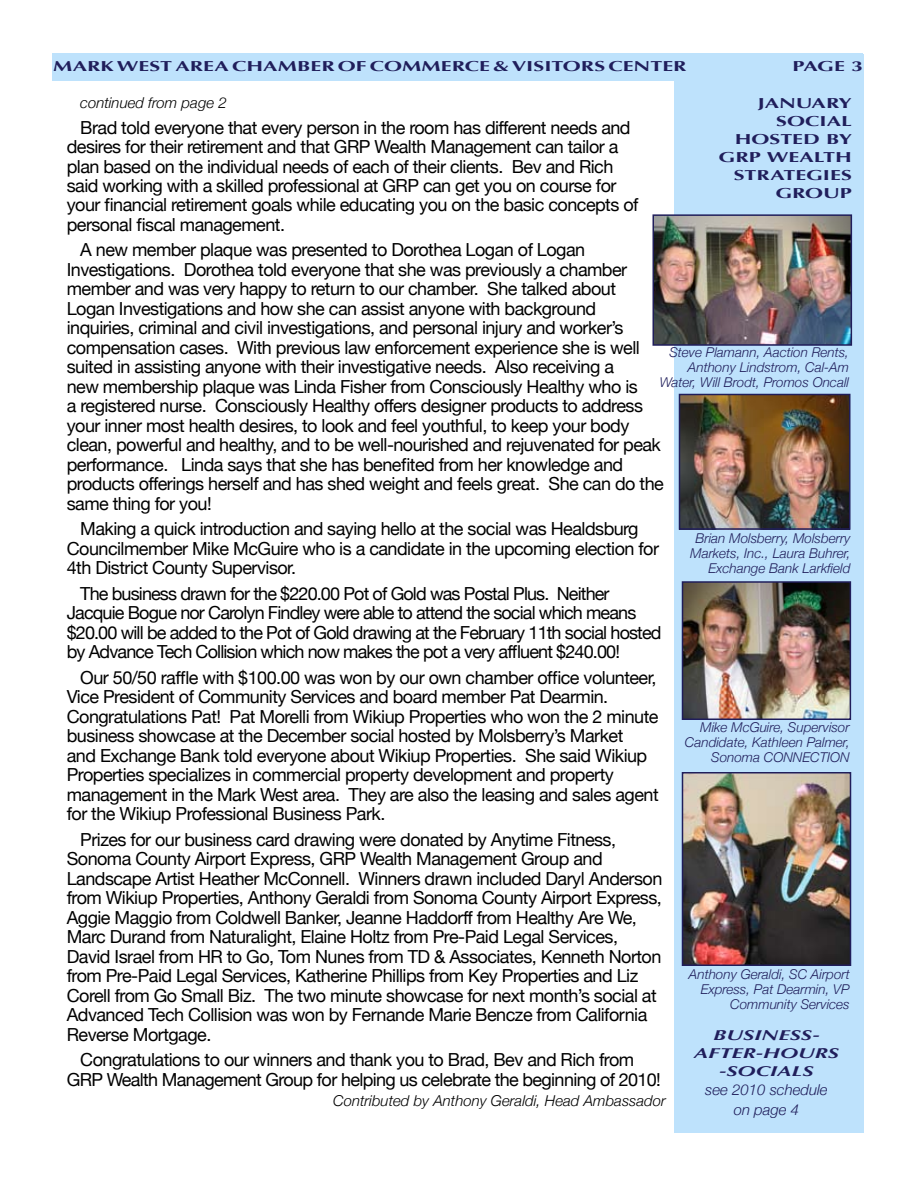
<style>
.page{position:relative;width:918px;height:1188px;background:#fff}
.page>*{position:absolute;margin:0;border:0;box-sizing:border-box;transform-origin:0 0}
.t1{font:18px/19.5px "Helvetica Neue";letter-spacing:-.03em;color:#000}
.t2{font:18px/19.5px "Helvetica Neue";letter-spacing:-.05em;color:#000}
.t3{font:italic 300 15px "Helvetica Neue";color:#000}
.t4{font:italic 300 15px/19.5px "Helvetica Neue";color:#201e5b;text-align:center}
.t5{font:700 14.4px "Optima";color:#201e5b;scale:1.5 1}
.t6{font:italic 700 14.4px/18px "Optima";color:#201e5b;text-align:center;scale:1.5 1}
.t7{font:italic 300 13.5px/15px "Helvetica Neue";color:#201e5b;text-align:right}
</style>
<div class="page">
<div style="left:674px;top:54px;width:190px;height:1079px;background:#bee2fc"></div>
<div style="left:52px;top:53px;width:811px;height:28px;background:#bee2fc"></div>
<img style="left:655px;top:217px;width:194px;height:126px">
<div style="left:652px;top:214px;width:200px;height:132px;border:2px solid #201e5b"></div>
<img style="left:685px;top:775px;width:163px;height:188px">
<div style="left:682px;top:772px;width:169px;height:194px;border:2px solid #201e5b"></div>
<img style="left:685px;top:584px;width:163px;height:133px">
<div style="left:682px;top:581px;width:169px;height:139px;border:2px solid #201e5b"></div>
<img style="left:682px;top:397px;width:165px;height:130px">
<div style="left:679px;top:394px;width:171px;height:136px;border:2px solid #201e5b"></div>
<p class="t5" style="left:53px;top:57px;width:131px">MARK WEST AREA CHAMB</p>
<p class="t5" style="left:311px;top:57px;width:75px">ER OF COMM</p>
<p class="t5" style="left:441px;top:57px;width:165px">ERCE &amp; VISITORS CENTER</p>
<p class="t5" style="left:793px;top:57px;width:49px">PAGE 3</p>
<p class="t3" style="left:80px;top:94px;width:148px">continued from page 2</p>
<p class="t1" style="left:67px;top:117px;width:573px;text-indent:14px">Brad told everyone that every person in the room has different needs and desires for their retirement and that GRP Wealth Management can tailor a plan based on the individual needs of each of their clients. Bev and Rich said working with a skilled professional at GRP can get you on course for your financial retirement goals while educating you on the basic concepts of personal fiscal management.</p>
<p class="t1" style="left:67px;top:240px;width:599px;text-indent:14px">A new member plaque was presented to Dorothea Logan of Logan Investigations. Dorothea told everyone that she was previously a chamber member and was very happy to return to our chamber. She talked about Logan Investigations and how she can assist anyone with background inquiries, criminal and civil investigations, and personal injury and worker’s compensation cases. With previous law enforcement experience she is well suited in assisting anyone with their investigative needs. Also receiving a<br>new membership plaque was Linda Fisher from Consciously Healthy who is<br>a registered nurse. Consciously Healthy offers designer products to address your inner most health desires, to look and feel youthful, to keep your body clean, powerful and healthy, and to be well-nourished and rejuvenated for peak performance. Linda says that she has benefited from her knowledge and products offerings herself and has shed weight and feels great. She can do the same thing for you!</p>
<p class="t1" style="left:67px;top:519px;width:594px;text-indent:14px">Making a quick introduction and saying hello at the social was Healdsburg<br>Councilmember Mike McGuire who is a candidate in the upcoming election for<br>4th District County Supervisor.</p>
<p class="t2" style="left:67px;top:584px;width:596px;text-indent:14px">The business drawn for the $220.00 Pot of Gold was Postal Plus. Neither Jacquie Bogue nor Carolyn Findley were able to attend the social which means $20.00 will be added to the Pot of Gold drawing at the February 11th social hosted by Advance Tech Collision which now makes the pot a very affluent $240.00!</p>
<p class="t1" style="left:67px;top:668px;width:594px;text-indent:14px">Our 50/50 raffle with $100.00 was won by our own chamber office volunteer, Vice President of Community Services and board member Pat Dearmin.<br>Congratulations Pat! Pat Morelli from Wikiup Properties who won the 2 minute business showcase at the December social hosted by Molsberry’s Market<br>and Exchange Bank told everyone about Wikiup Properties. She said Wikiup Properties specializes in commercial property development and property management in the Mark West area. They are also the leasing and sales agent for the Wikiup Professional Business Park.</p>
<p class="t1" style="left:67px;top:829px;width:597px;text-indent:14px">Prizes for our business card drawing were donated by Anytime Fitness, Sonoma County Airport Express, GRP Wealth Management Group and Landscape Artist Heather McConnell. Winners drawn included Daryl Anderson from Wikiup Properties, Anthony Geraldi from Sonoma County Airport Express, Aggie Maggio from Coldwell Banker, Jeanne Haddorff from Healthy Are We, Marc Durand from Naturalight, Elaine Holtz from Pre-Paid Legal Services, David Israel from HR to Go, Tom Nunes from TD &amp; Associates, Kenneth Norton from Pre-Paid Legal Services, Katherine Phillips from Key Properties and Liz Corell from Go Small Biz. The two minute showcase for next month’s social at Advanced Tech Collision was won by Fernande Marie Bencze from California Reverse Mortgage.</p>
<p class="t1" style="left:67px;top:1050px;width:596px;text-indent:14px">Congratulations to our winners and thank you to Brad, Bev and Rich from<br>GRP Wealth Management Group for helping us celebrate the beginning of 2010!</p>
<p class="t3" style="left:333px;top:1091px;width:334px">Contributed by Anthony Geraldi, Head Ambassador</p>
<p class="t5" style="left:758px;top:95px;width:64px">JANUARY</p>
<p class="t5" style="left:776px;top:113px;width:52px">SOCIAL</p>
<p class="t5" style="left:735px;top:131px;width:80px">HOSTED BY</p>
<p class="t5" style="left:719px;top:149px;width:87px">GRP WEALTH</p>
<p class="t5" style="left:734px;top:167px;width:80px">STRATEGIES</p>
<p class="t5" style="left:775px;top:185px;width:51px">GROUP</p>
<p class="t7" style="left:660px;top:345px;width:191px">Steve Plamann, Aaction Rents,<br>Anthony Lindstrom, Cal-Am<br>Water, Will Brodt, Promos Oncall</p>
<p class="t7" style="left:690px;top:531px;width:162px">Brian Molsberry, Molsberry<br>Markets, Inc., Laura Buhrer,<br>Exchange Bank Larkfield</p>
<p class="t7" style="left:685px;top:720px;width:166px">Mike McGuire, Supervisor<br>Candidate, Kathleen Palmer,<br>Sonoma CONNECTION</p>
<p class="t7" style="left:689px;top:966px;width:162px">Anthony Geraldi, SC Airport<br>Express, Pat Dearmin, VP<br>Community Services</p>
<p class="t6" style="left:694px;top:1026px;width:98px">BUSINESS-<br>AFTER-HOURS -SOCIALS</p>
<p class="t4" style="left:705px;top:1080px;width:124px">see 2010 schedule on page 4</p>
</div>
